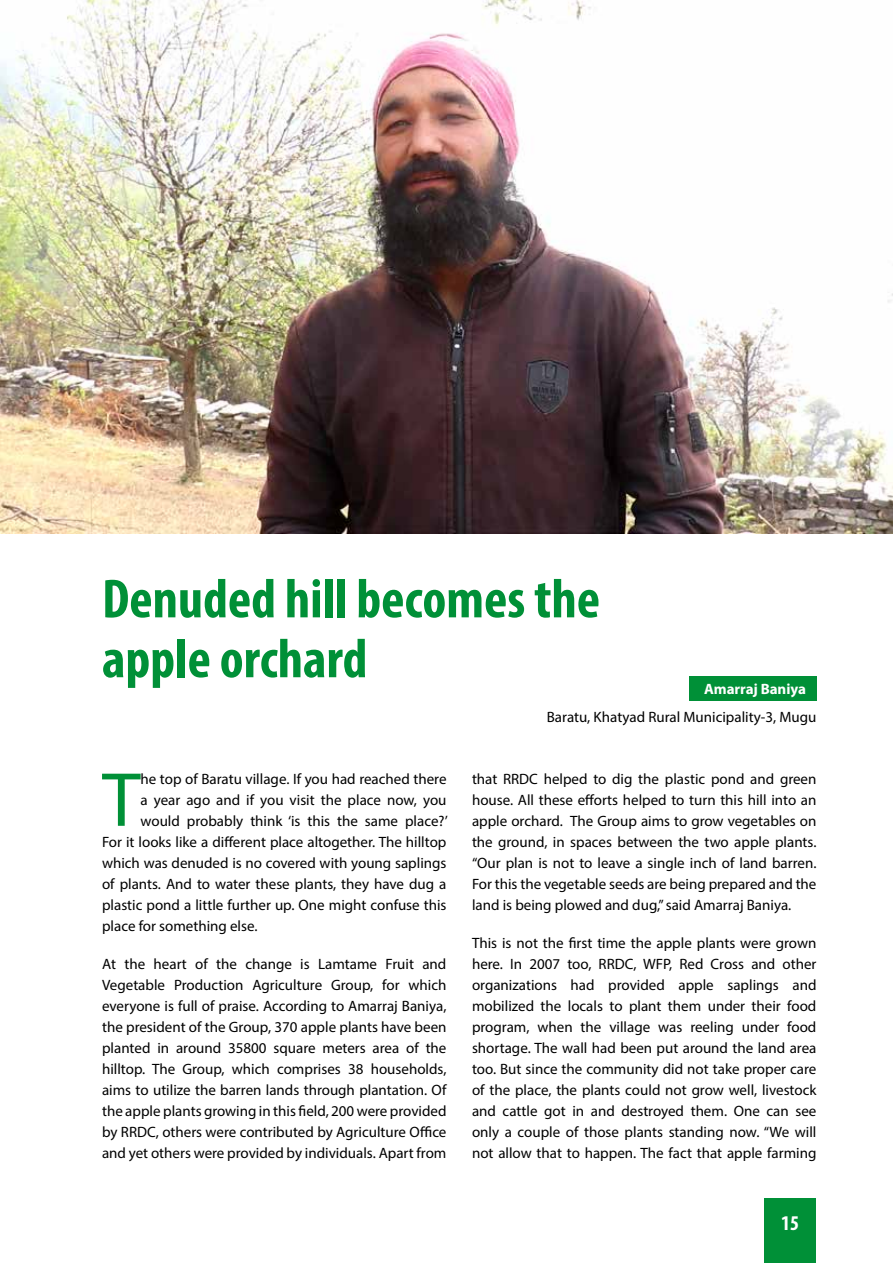
<style>
.page{position:relative;width:893px;height:1263px;background:#fff}
.page>*{position:absolute;margin:0;border:0;box-sizing:border-box;transform-origin:0 0}
.t1{font:77.25px "Myriad Pro";color:#009037}
.t2{font:700 condensed 55.5px/59.8px "Myriad Pro";color:#009037}
.t3{font:700 condensed 21px "Myriad Pro";color:#fff}
.t4{font:15px/21px "Myriad Pro";color:#000;text-align:justify}
.t5{font:700 15px "Myriad Pro";letter-spacing:-.005em;color:#fff}
</style>
<div class="page">
<div style="left:765px;top:1198px;width:51px;height:65px;background:#009037"></div>
<img style="left:0;top:0;width:893px;height:534px">
<div style="left:689px;top:677px;width:127px;height:24px;background:#009037"></div>
<h2 class="t2" style="left:102px;top:568px;width:499px">Denuded hill becomes the apple orchard</h2>
<p class="t5" style="left:704px;top:679px;width:103px">Amarraj Baniya</p>
<p class="t4" style="left:547px;top:706px;width:271px">Baratu, Khatyad Rural Municipality-3, Mugu</p>
<h1 class="t1" style="left:102px;top:752px;width:40px">T</h1>
<p class="t4" style="left:141px;top:768px;width:307px">he top of Baratu village. If you had reached there</p>
<p class="t4" style="left:141px;top:789px;width:307px">a year ago and if you visit the place now, you</p>
<p class="t4" style="left:141px;top:810px;width:309px">would probably think ‘is this the same place?’</p>
<p class="t4" style="left:102px;top:831px;width:346px">For it looks like a different place altogether. The hilltop</p>
<p class="t4" style="left:102px;top:852px;width:346px">which was denuded is no covered with young saplings</p>
<p class="t4" style="left:102px;top:873px;width:346px">of plants. And to water these plants, they have dug a</p>
<p class="t4" style="left:102px;top:894px;width:346px">plastic pond a little further up. One might confuse this</p>
<p class="t4" style="left:102px;top:915px;width:157px">place for something else.</p>
<p class="t4" style="left:102px;top:953px;width:346px">At the heart of the change is Lamtame Fruit and Vegetable Production Agriculture Group, for which everyone is full of praise. According to Amarraj Baniya, the president of the Group, 370 apple plants have been planted in around 35800 square meters area of the hilltop. The Group, which comprises 38 households, aims to utilize the barren lands through plantation. Of the apple plants growing in this field, 200 were provided by RRDC, others were contributed by Agriculture Office and yet others were provided by individuals. Apart from</p>
<p class="t4" style="left:472px;top:768px;width:346px">that RRDC helped to dig the plastic pond and green house. All these efforts helped to turn this hill into an apple orchard. The Group aims to grow vegetables on the ground, in spaces between the two apple plants. “Our plan is not to leave a single inch of land barren.<br>For this the vegetable seeds are being prepared and the land is being plowed and dug,” said Amarraj Baniya.</p>
<p class="t4" style="left:472px;top:932px;width:346px">This is not the first time the apple plants were grown here. In 2007 too, RRDC, WFP, Red Cross and other organizations had provided apple saplings and mobilized the locals to plant them under their food program, when the village was reeling under food shortage. The wall had been put around the land area too. But since the community did not take proper care of the place, the plants could not grow well, livestock and cattle got in and destroyed them. One can see only a couple of those plants standing now. “We will not allow that to happen. The fact that apple farming</p>
<h3 class="t3" style="left:781px;top:1209px;width:19px">15</h3>
</div>
